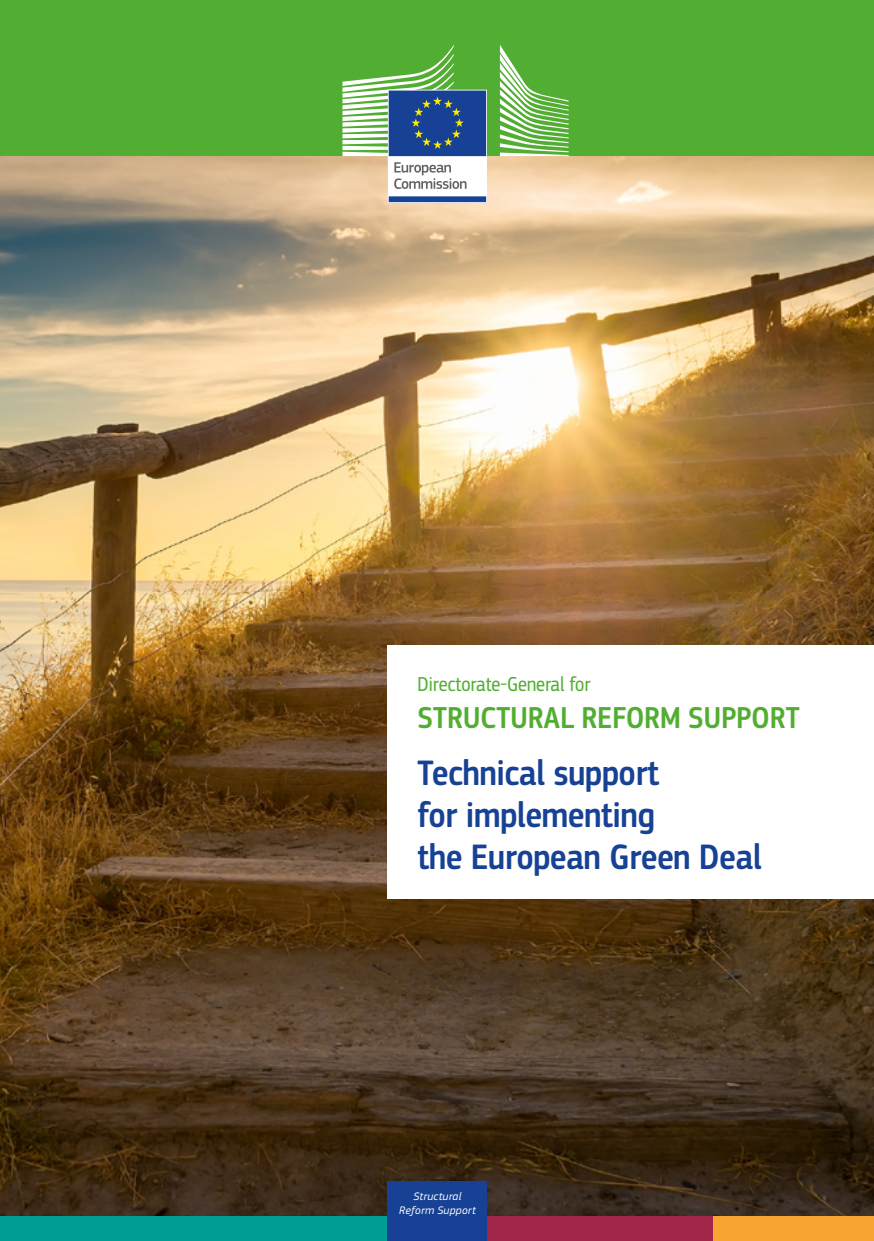
<style>
.page{position:relative;width:874px;height:1241px;background:#fff}
.page>*{position:absolute;margin:0;border:0;box-sizing:border-box;transform-origin:0 0}
.t1{font:500 36.75px/42px "EC Square Sans Cond Pro";color:#164194}
.t2{font:500 31.5px "EC Square Sans Cond Pro";letter-spacing:.01em;color:#52ae32}
.t3{font:21px "EC Square Sans Cond Pro";color:#52ae32}
.t4{font:italic 11.38px/13.7px "EC Square Sans Pro";letter-spacing:.025em;color:#fff;text-align:center}
</style>
<div class="page">
<img style="left:0;top:156px;width:873px;height:1060px">
<div style="left:0;top:0;width:873px;height:156px;background:#52ae32"></div>
<div style="left:387px;top:645px;width:486px;height:253px;background:#fff"></div>
<svg style="left:499px;top:45px;width:69px;height:111px"></svg>
<svg style="left:342px;top:45px;width:144px;height:157px"></svg>
<div style="left:0;top:1216px;width:424px;height:24px;background:#009d95"></div>
<div style="left:396px;top:1216px;width:365px;height:24px;background:#a12449"></div>
<div style="left:713px;top:1216px;width:160px;height:24px;background:#f7a433"></div>
<div style="left:387px;top:1181px;width:100px;height:59px;background:#164194"></div>
<p class="t3" style="left:417px;top:672px;width:174px">Directorate-General for</p>
<p class="t2" style="left:417px;top:699px;width:383px">STRUCTURAL REFORM SUPPORT</p>
<p class="t1" style="left:417px;top:752px;width:345px">Technical support<br>for implementing<br>the European Green Deal</p>
<p class="t4" style="left:399px;top:1189px;width:78px">Structural<br>Reform Support</p>
</div>
